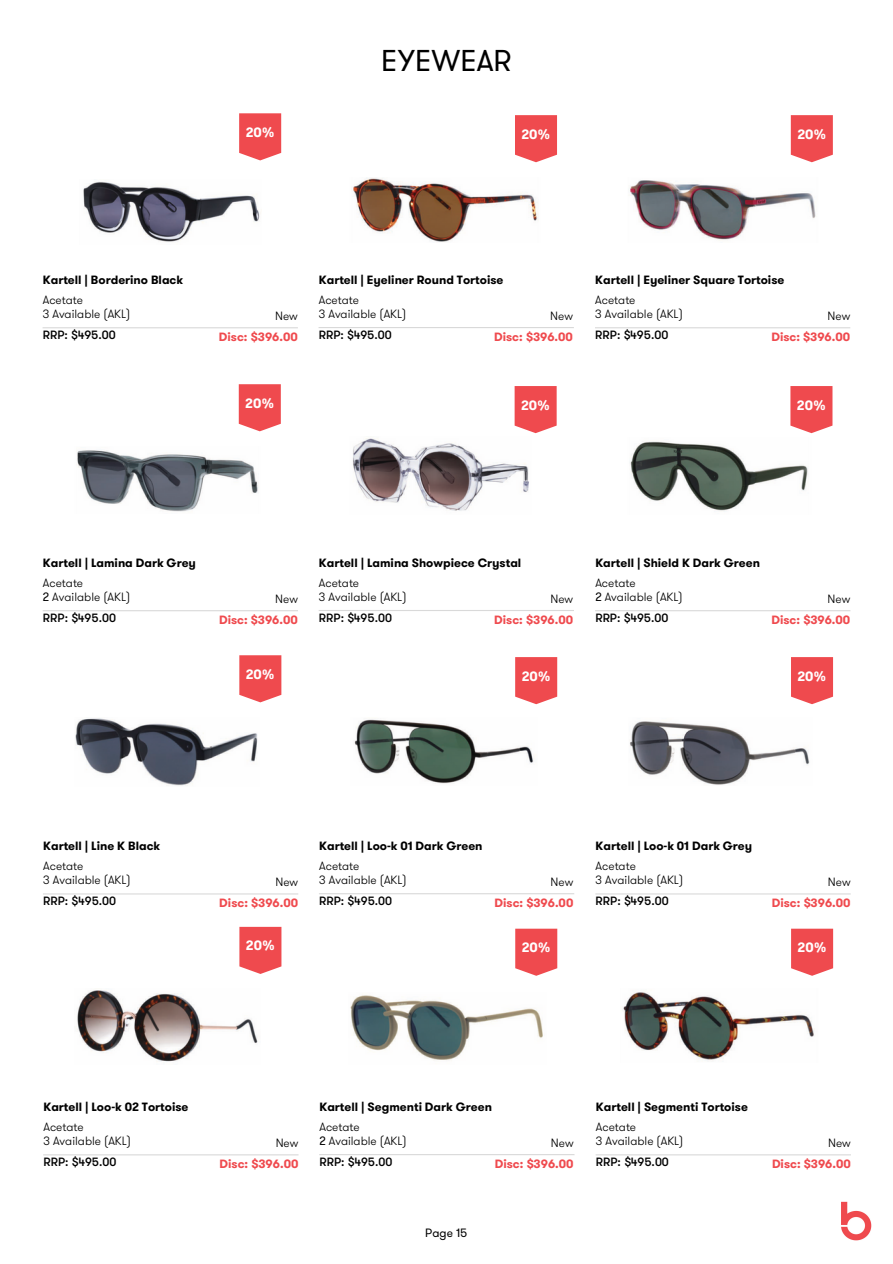
<style>
.page{position:relative;width:893px;height:1264px;background:#fff}
.page>*{position:absolute;margin:0;border:0;box-sizing:border-box;transform-origin:0 0}
.t1{font:30px "GT Walsheim";color:#000}
.t2{font:700 13.5px "GT Walsheim";color:#fff}
.t3{font:300 12px "GT Walsheim";color:#000}
.t4{font:700 12px "GT Walsheim";color:#000}
.t5{font:700 12px "GT Walsheim";color:#ef4a4e}
.t6{font:500 12px "GT Walsheim";color:#000}
.t7{font:12px "GT Walsheim";color:#000}
.s1{font-weight:400}
</style>
<div class="page">
<img style="left:841px;top:1201px;width:31px;height:40px">
<hr style="left:43px;top:327px;width:255px;height:1px;background:#d9d9d9">
<hr style="left:318px;top:327px;width:256px;height:1px;background:#d9d9d9">
<hr style="left:595px;top:327px;width:255px;height:1px;background:#d9d9d9">
<svg style="left:239px;top:113px;width:42px;height:47px;background:#f0585c"></svg>
<svg style="left:790px;top:115px;width:42px;height:47px;background:#f05b5e"></svg>
<svg style="left:515px;top:115px;width:42px;height:47px;background:#f0585b"></svg>
<svg style="left:239px;top:384px;width:42px;height:47px;background:#f0585c"></svg>
<svg style="left:790px;top:386px;width:42px;height:47px;background:#f0595d"></svg>
<svg style="left:514px;top:386px;width:42px;height:47px;background:#f05a5d"></svg>
<svg style="left:239px;top:655px;width:42px;height:47px;background:#f0595c"></svg>
<svg style="left:791px;top:657px;width:42px;height:47px;background:#f0585b"></svg>
<svg style="left:515px;top:657px;width:42px;height:47px;background:#f0585c"></svg>
<svg style="left:239px;top:926px;width:42px;height:47px;background:#f0595d"></svg>
<svg style="left:791px;top:928px;width:42px;height:47px;background:#f0585c"></svg>
<svg style="left:515px;top:928px;width:42px;height:47px;background:#f0595c"></svg>
<img style="left:83px;top:181px;width:178px;height:61px">
<img style="left:353px;top:178px;width:185px;height:64px">
<img style="left:630px;top:180px;width:186px;height:61px">
<img style="left:77px;top:450px;width:181px;height:62px">
<img style="left:353px;top:438px;width:176px;height:73px">
<img style="left:630px;top:441px;width:178px;height:71px">
<img style="left:75px;top:718px;width:183px;height:68px">
<img style="left:354px;top:719px;width:181px;height:65px">
<img style="left:630px;top:721px;width:180px;height:64px">
<img style="left:77px;top:990px;width:181px;height:72px">
<img style="left:350px;top:995px;width:193px;height:65px">
<img style="left:622px;top:992px;width:193px;height:69px">
<hr style="left:43px;top:610px;width:255px;height:1px;background:#d9d9d9">
<hr style="left:318px;top:610px;width:256px;height:1px;background:#d9d9d9">
<hr style="left:595px;top:610px;width:255px;height:1px;background:#d9d9d9">
<hr style="left:43px;top:893px;width:255px;height:1px;background:#d9d9d9">
<hr style="left:319px;top:893px;width:255px;height:1px;background:#d9d9d9">
<hr style="left:595px;top:893px;width:255px;height:1px;background:#d9d9d9">
<hr style="left:43px;top:1154px;width:255px;height:1px;background:#d9d9d9">
<hr style="left:319px;top:1154px;width:255px;height:1px;background:#d9d9d9">
<hr style="left:595px;top:1154px;width:255px;height:1px;background:#d9d9d9">
<p class="t1" style="left:381px;top:39px;width:132px">EYEWEAR</p>
<p class="t2" style="left:246px;top:127px;width:30px">20%</p>
<p class="t2" style="left:521px;top:129px;width:30px">20%</p>
<p class="t2" style="left:797px;top:129px;width:30px">20%</p>
<p class="t4" style="left:43px;top:275px;width:142px">Kartell | Borderino Black</p>
<p class="t3" style="left:43px;top:295px;width:42px">Acetate</p>
<p class="t3" style="left:43px;top:309px;width:89px">3 Available (AKL)</p>
<p class="t6" style="left:43px;top:330px;width:75px">RRP: $495.00</p>
<p class="t3" style="left:275px;top:311px;width:24px">New</p>
<p class="t5" style="left:219px;top:332px;width:80px">Disc: $396.00</p>
<p class="t4" style="left:319px;top:275px;width:186px">Kartell | Eyeliner Round Tortoise</p>
<p class="t3" style="left:319px;top:295px;width:42px">Acetate</p>
<p class="t3" style="left:319px;top:309px;width:89px">3 Available (AKL)</p>
<p class="t6" style="left:319px;top:330px;width:75px">RRP: $495.00</p>
<p class="t3" style="left:550px;top:311px;width:24px">New</p>
<p class="t5" style="left:494px;top:332px;width:80px">Disc: $396.00</p>
<p class="t4" style="left:595px;top:275px;width:191px">Kartell | Eyeliner Square Tortoise</p>
<p class="t3" style="left:595px;top:295px;width:42px">Acetate</p>
<p class="t3" style="left:595px;top:309px;width:89px">3 Available (AKL)</p>
<p class="t6" style="left:595px;top:330px;width:75px">RRP: $495.00</p>
<p class="t3" style="left:827px;top:311px;width:24px">New</p>
<p class="t5" style="left:771px;top:332px;width:80px">Disc: $396.00</p>
<p class="t2" style="left:245px;top:398px;width:30px">20%</p>
<p class="t2" style="left:521px;top:399px;width:30px">20%</p>
<p class="t2" style="left:796px;top:399px;width:30px">20%</p>
<p class="t4" style="left:43px;top:558px;width:154px">Kartell | Lamina Dark Grey</p>
<p class="t3" style="left:43px;top:578px;width:42px">Acetate</p>
<p class="t3" style="left:43px;top:592px;width:89px"><span class="s1">2</span> Available (AKL)</p>
<p class="t6" style="left:43px;top:612px;width:75px">RRP: $495.00</p>
<p class="t3" style="left:275px;top:594px;width:24px">New</p>
<p class="t5" style="left:219px;top:614px;width:80px">Disc: $396.00</p>
<p class="t4" style="left:319px;top:558px;width:204px">Kartell | Lamina Showpiece Crystal</p>
<p class="t3" style="left:319px;top:578px;width:42px">Acetate</p>
<p class="t3" style="left:319px;top:592px;width:89px">3 Available (AKL)</p>
<p class="t6" style="left:319px;top:612px;width:75px">RRP: $495.00</p>
<p class="t3" style="left:550px;top:594px;width:24px">New</p>
<p class="t5" style="left:494px;top:614px;width:80px">Disc: $396.00</p>
<p class="t4" style="left:595px;top:558px;width:166px">Kartell | Shield K Dark Green</p>
<p class="t3" style="left:595px;top:578px;width:42px">Acetate</p>
<p class="t3" style="left:595px;top:592px;width:89px"><span class="s1">2</span> Available (AKL)</p>
<p class="t6" style="left:595px;top:612px;width:75px">RRP: $495.00</p>
<p class="t3" style="left:827px;top:594px;width:24px">New</p>
<p class="t5" style="left:771px;top:614px;width:80px">Disc: $396.00</p>
<p class="t2" style="left:246px;top:668px;width:30px">20%</p>
<p class="t2" style="left:521px;top:670px;width:30px">20%</p>
<p class="t2" style="left:797px;top:670px;width:30px">20%</p>
<p class="t4" style="left:43px;top:841px;width:118px">Kartell | Line K Black</p>
<p class="t3" style="left:43px;top:861px;width:42px">Acetate</p>
<p class="t3" style="left:43px;top:875px;width:89px">3 Available (AKL)</p>
<p class="t6" style="left:43px;top:896px;width:75px">RRP: $495.00</p>
<p class="t3" style="left:275px;top:877px;width:24px">New</p>
<p class="t5" style="left:219px;top:898px;width:80px">Disc: $396.00</p>
<p class="t4" style="left:319px;top:841px;width:165px">Kartell | Loo-k 01 Dark Green</p>
<p class="t3" style="left:319px;top:861px;width:42px">Acetate</p>
<p class="t3" style="left:319px;top:875px;width:89px">3 Available (AKL)</p>
<p class="t6" style="left:319px;top:896px;width:75px">RRP: $495.00</p>
<p class="t3" style="left:550px;top:877px;width:24px">New</p>
<p class="t5" style="left:494px;top:898px;width:80px">Disc: $396.00</p>
<p class="t4" style="left:595px;top:841px;width:158px">Kartell | Loo-k 01 Dark Grey</p>
<p class="t3" style="left:595px;top:861px;width:42px">Acetate</p>
<p class="t3" style="left:595px;top:875px;width:89px">3 Available (AKL)</p>
<p class="t6" style="left:595px;top:896px;width:75px">RRP: $495.00</p>
<p class="t3" style="left:827px;top:877px;width:24px">New</p>
<p class="t5" style="left:771px;top:898px;width:80px">Disc: $396.00</p>
<p class="t2" style="left:246px;top:940px;width:30px">20%</p>
<p class="t2" style="left:521px;top:942px;width:30px">20%</p>
<p class="t2" style="left:797px;top:942px;width:30px">20%</p>
<p class="t4" style="left:43px;top:1101px;width:146px">Kartell | Loo-k 02 Tortoise</p>
<p class="t3" style="left:43px;top:1121px;width:42px">Acetate</p>
<p class="t3" style="left:43px;top:1135px;width:89px">3 Available (AKL)</p>
<p class="t6" style="left:43px;top:1156px;width:75px">RRP: $495.00</p>
<p class="t3" style="left:276px;top:1137px;width:24px">New</p>
<p class="t5" style="left:219px;top:1158px;width:80px">Disc: $396.00</p>
<p class="t4" style="left:319px;top:1101px;width:174px">Kartell | Segmenti Dark Green</p>
<p class="t3" style="left:319px;top:1121px;width:42px">Acetate</p>
<p class="t3" style="left:319px;top:1135px;width:89px"><span class="s1">2</span> Available (AKL)</p>
<p class="t6" style="left:319px;top:1156px;width:75px">RRP: $495.00</p>
<p class="t3" style="left:551px;top:1137px;width:24px">New</p>
<p class="t5" style="left:494px;top:1158px;width:80px">Disc: $396.00</p>
<p class="t4" style="left:596px;top:1101px;width:153px">Kartell | Segmenti Tortoise</p>
<p class="t3" style="left:596px;top:1121px;width:42px">Acetate</p>
<p class="t3" style="left:596px;top:1135px;width:89px">3 Available (AKL)</p>
<p class="t6" style="left:596px;top:1156px;width:75px">RRP: $495.00</p>
<p class="t7" style="left:425px;top:1224px;width:44px">Page 15</p>
<p class="t3" style="left:828px;top:1137px;width:24px">New</p>
<p class="t5" style="left:772px;top:1158px;width:80px">Disc: $396.00</p>
</div>
